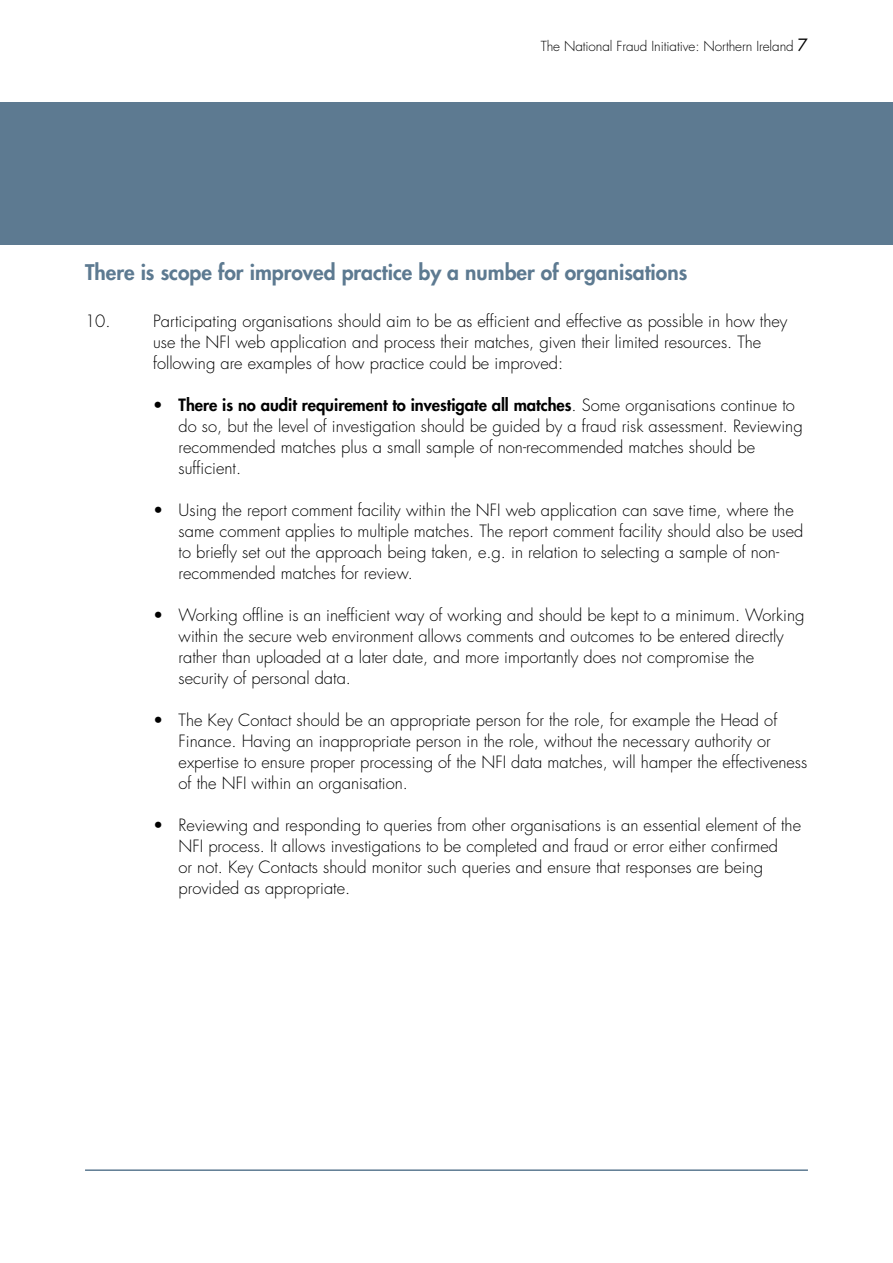
<style>
.page{position:relative;width:893px;height:1263px;background:#fff}
.page>*{position:absolute;margin:0;border:0;box-sizing:border-box;transform-origin:0 0}
._1__subheads{font:800 21px "Futura";color:#5d7a91}
.BODY_COPY_1{font:300 16.5px/21px "Futura";color:#000}
.t1{font:300 13.5px "Futura";letter-spacing:-.005em;color:#000}
.s1{font-weight:400;font-size:16.5px}
.s2{font-weight:800}
</style>
<div class="page">
<div style="left:0;top:102px;width:893px;height:142px;background:#5d7a91"></div>
<hr style="left:85px;top:1169px;width:723px;height:2px;background:#5d7a91">
<p class="t1" style="left:541px;top:38px;width:269px">The National Fraud Initiative: Northern Ireland <span class="s1">7</span></p>
<p class="_1__subheads" style="left:85px;top:259px;width:604px">There is scope for improved practice by a number of organisations</p>
<p class="BODY_COPY_1" style="left:85px;top:311px;width:27px">10.</p>
<p class="BODY_COPY_1" style="left:153px;top:311px;width:636px">Participating organisations should aim to be as efficient and effective as possible in how they use the NFI web application and process their matches, given their limited resources. The following are examples of how practice could be improved:</p>
<p class="BODY_COPY_1" style="left:179px;top:395px;width:626px;text-indent:-26px"><span class="s2">• There is no audit requirement to investigate all matches</span>. Some organisations continue to do so, but the level of investigation should be guided by a fraud risk assessment. Reviewing recommended matches plus a small sample of non-recommended matches should be sufficient.</p>
<p class="BODY_COPY_1" style="left:179px;top:500px;width:626px;text-indent:-26px">• Using the report comment facility within the NFI web application can save time, where the same comment applies to multiple matches. The report comment facility should also be used to briefly set out the approach being taken, e.g. in relation to selecting a sample of non&shy;recommended matches for review.</p>
<p class="BODY_COPY_1" style="left:179px;top:605px;width:627px;text-indent:-26px">• Working offline is an inefficient way of working and should be kept to a minimum. Working within the secure web environment allows comments and outcomes to be entered directly rather than uploaded at a later date, and more importantly does not compromise the security of personal data.</p>
<p class="BODY_COPY_1" style="left:179px;top:710px;width:630px;text-indent:-26px">• The Key Contact should be an appropriate person for the role, for example the Head of Finance. Having an inappropriate person in the role, without the necessary authority or expertise to ensure proper processing of the NFI data matches, will hamper the effectiveness of the NFI within an organisation.</p>
<p class="BODY_COPY_1" style="left:179px;top:815px;width:624px;text-indent:-26px">• Reviewing and responding to queries from other organisations is an essential element of the NFI process. It allows investigations to be completed and fraud or error either confirmed<br>or not. Key Contacts should monitor such queries and ensure that responses are being provided as appropriate.</p>
</div>
